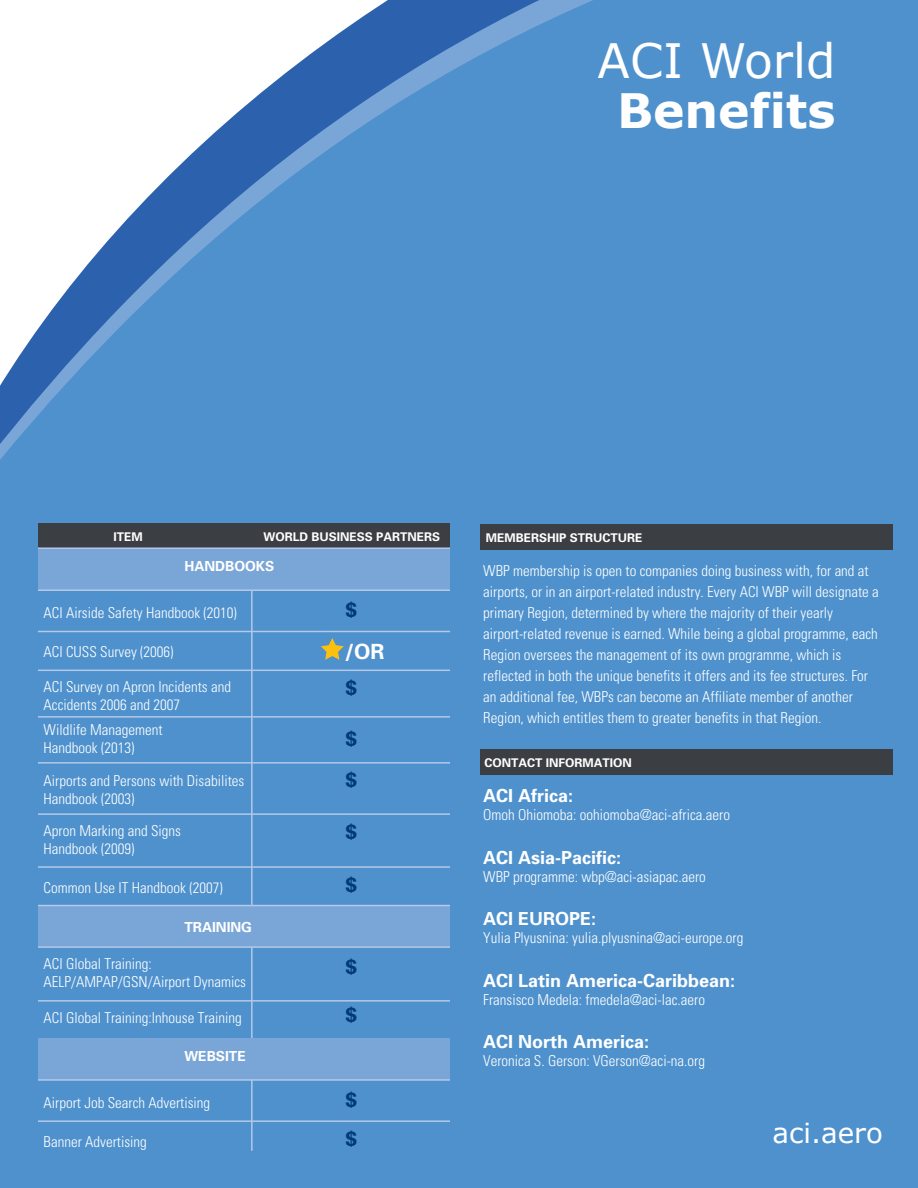
<style>
.page{position:relative;width:918px;height:1188px;background:#4e91cd}
.page>*{position:absolute;margin:0;border:0;box-sizing:border-box;transform-origin:0 0}
.t1{font:47.4px "Verdana";color:#fff}
.t2{font:700 47.4px "Verdana";color:#fff}
.t3{font:27.6px "Verdana";color:#fff}
.t4{font:700 21px/41.7px "Univers";color:#013a7b}
.t5{font:700 21px "Univers";color:#fff}
.t6{font:700 18px "Univers";color:#fff}
.t7{font:300 condensed 15px/21px "Univers";color:#fff}
.t8{font:700 13.8px "Univers";color:#fff}
.t9{font:700 12px "Univers";color:#fff}
</style>
<div class="page">
<hr style="left:251px;top:557px;width:2px;height:594px;background:#b4c9e7">
<div style="left:36px;top:523px;width:415px;height:26px;background:#3b3e42"></div>
<div style="left:480px;top:524px;width:416px;height:26px;background:#3b3e42"></div>
<div style="left:480px;top:750px;width:416px;height:25px;background:#3b3e42"></div>
<hr style="left:35px;top:631px;width:416px;height:1px;background:#b4c9e7">
<hr style="left:35px;top:670px;width:416px;height:1px;background:#b4c9e7">
<hr style="left:35px;top:716px;width:416px;height:2px;background:#b4c9e7">
<hr style="left:35px;top:762px;width:416px;height:2px;background:#b4c9e7">
<hr style="left:35px;top:866px;width:416px;height:2px;background:#b4c9e7">
<hr style="left:35px;top:813px;width:416px;height:2px;background:#b4c9e7">
<div style="left:35px;top:548px;width:416px;height:42px;background:#79a6d7"></div>
<hr style="left:35px;top:547px;width:416px;height:2px;background:#b4c9e7">
<hr style="left:35px;top:589px;width:416px;height:2px;background:#b4c9e7">
<hr style="left:35px;top:1000px;width:416px;height:2px;background:#b4c9e7">
<div style="left:35px;top:905px;width:416px;height:42px;background:#79a6d7"></div>
<hr style="left:35px;top:946px;width:416px;height:2px;background:#b4c9e7">
<hr style="left:35px;top:1120px;width:416px;height:2px;background:#b4c9e7">
<div style="left:35px;top:1038px;width:416px;height:41px;background:#79a6d7"></div>
<hr style="left:35px;top:1079px;width:416px;height:2px;background:#b4c9e7">
<svg style="left:0;top:0;width:593px;height:460px"></svg>
<svg style="left:321px;top:638px;width:23px;height:22px"></svg>
<hr style="left:35px;top:905px;width:416px;height:1px;background:#b4c9e7">
<div style="left:22px;top:484px;width:16px;height:690px;background:#4e91cd"></div>
<div style="left:450px;top:484px;width:16px;height:690px;background:#4e91cd"></div>
<div style="left:893px;top:484px;width:16px;height:690px;background:#4e91cd"></div>
<h1 class="t1" style="left:598px;top:28px;width:239px">ACI World</h1>
<h1 class="t2" style="left:617px;top:77px;width:220px">Benefits</h1>
<p class="t9" style="left:114px;top:529px;width:31px">ITEM</p>
<p class="t9" style="left:486px;top:530px;width:158px">MEMBERSHIP STRUCTURE</p>
<p class="t9" style="left:263px;top:529px;width:178px">WORLD BUSINESS PARTNERS</p>
<p class="t8" style="left:184px;top:557px;width:91px">HANDBOOKS</p>
<h3 class="t4" style="left:346px;top:588px;width:13px">$</h3>
<p class="t7" style="left:44px;top:602px;width:195px">ACI Airside Safety Handbook (2010)</p>
<p class="t7" style="left:44px;top:641px;width:131px">ACI CUSS Survey (2006)</p>
<p class="t7" style="left:44px;top:676px;width:189px">ACI Survey on Apron Incidents and</p>
<h3 class="t4" style="left:346px;top:666px;width:13px">$</h3>
<p class="t7" style="left:44px;top:694px;width:138px">Accidents 2006 and 2007</p>
<h3 class="t4" style="left:346px;top:717px;width:13px">$ $</h3>
<h3 class="t4" style="left:346px;top:810px;width:13px">$</h3>
<h3 class="t4" style="left:346px;top:863px;width:13px">$</h3>
<h3 class="t5" style="left:345px;top:638px;width:41px">/OR</h3>
<p class="t7" style="left:44px;top:721px;width:121px;line-height:18px">Wildlife Management<br>Handbook (2013)</p>
<p class="t7" style="left:44px;top:771px;width:202px;line-height:18px">Airports and Persons with Disabilites<br>Handbook (2003)</p>
<p class="t7" style="left:44px;top:821px;width:139px;line-height:18px">Apron Marking and Signs<br>Handbook (2009)</p>
<p class="t7" style="left:44px;top:877px;width:181px">Common Use IT Handbook (2007)</p>
<p class="t8" style="left:184px;top:919px;width:69px">TRAINING</p>
<p class="t7" style="left:44px;top:953px;width:110px">ACI Global Training:</p>
<h3 class="t4" style="left:346px;top:945px;width:13px">$</h3>
<p class="t7" style="left:44px;top:971px;width:204px">AELP/AMPAP/GSN/Airport Dynamics</p>
<p class="t7" style="left:44px;top:1007px;width:200px">ACI Global Training:Inhouse Training</p>
<h3 class="t4" style="left:346px;top:993px;width:13px">$</h3>
<p class="t8" style="left:184px;top:1047px;width:63px">WEBSITE</p>
<p class="t7" style="left:44px;top:1092px;width:168px">Airport Job Search Advertising</p>
<h3 class="t4" style="left:346px;top:1078px;width:13px">$</h3>
<p class="t7" style="left:44px;top:1131px;width:105px">Banner Advertising</p>
<h3 class="t4" style="left:346px;top:1117px;width:13px">$</h3>
<p class="t7" style="left:483px;top:560px;width:397px">WBP membership is open to companies doing business with, for and at airports, or in an airport-related industry. Every ACI WBP will designate a primary Region, determined by where the majority of their yearly airport-related revenue is earned. While being a global programme, each Region oversees the management of its own programme, which is reflected in both the unique benefits it offers and its fee structures. For an additional fee, WBPs can become an Affiliate member of another Region, which entitles them to greater benefits in that Region.</p>
<p class="t9" style="left:484px;top:755px;width:149px">CONTACT INFORMATION</p>
<p class="t6" style="left:483px;top:784px;width:92px">ACI Africa:</p>
<p class="t7" style="left:483px;top:804px;width:248px">Omoh Ohiomoba: oohiomoba@aci-africa.aero</p>
<p class="t6" style="left:483px;top:846px;width:140px">ACI Asia-Pacific:</p>
<p class="t7" style="left:483px;top:866px;width:224px">WBP programme: wbp@aci-asiapac.aero</p>
<p class="t6" style="left:483px;top:907px;width:115px">ACI EUROPE:</p>
<p class="t7" style="left:483px;top:927px;width:262px">Yulia Plyusnina: yulia.plyusnina@aci-europe.org</p>
<p class="t6" style="left:483px;top:969px;width:254px">ACI Latin America-Caribbean:</p>
<p class="t7" style="left:483px;top:989px;width:223px">Fransisco Medela: fmedela@aci-lac.aero</p>
<p class="t6" style="left:483px;top:1030px;width:168px">ACI North America:</p>
<p class="t7" style="left:483px;top:1050px;width:223px">Veronica S. Gerson: VGerson@aci-na.org</p>
<h2 class="t3" style="left:773px;top:1114px;width:112px">aci.aero</h2>
</div>
